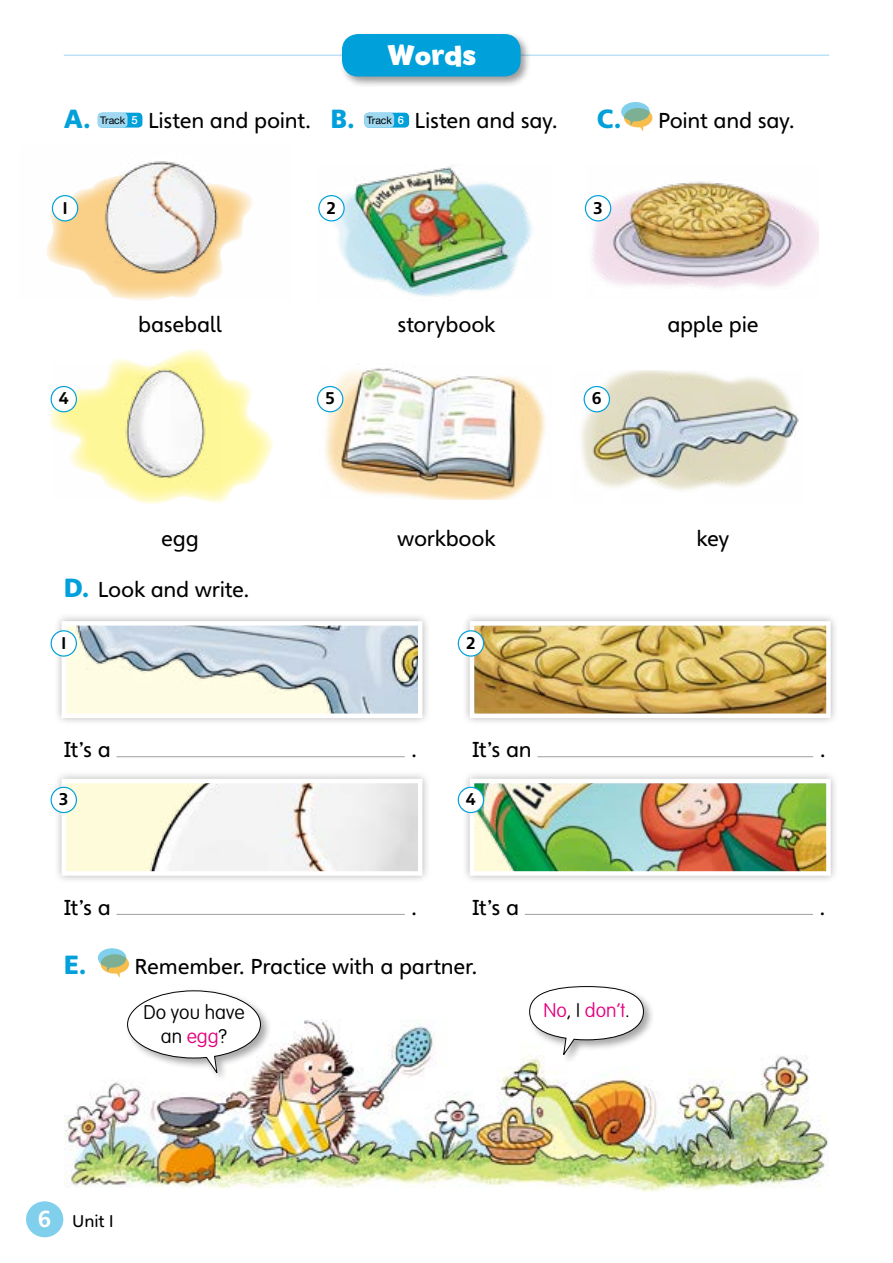
<style>
.page{position:relative;width:893px;height:1263px;background:#fff}
.page>*{position:absolute;margin:0;border:0;box-sizing:border-box;transform-origin:0 0}
.t1{font:700 30px "Billy";color:#fff}
.t2{font:900 25.5px "Heinemann";color:#00a0da}
.t3{font:21px "Heinemann";letter-spacing:-.015em;color:#000}
.t4{font:100 19.5px/23.4px "VAG Rounded Std";color:#000;text-align:center}
.t5{font:100 19.5px "VAG Rounded Std";color:#e4007f}
.t6{font:700 16.5px "Heinemann";color:#000}
.t7{font:16.5px "Heinemann";color:#000}
.s1{font-weight:900;font-size:25.5px;color:#00a0da}
.s2{color:#e4007f}
.s3{color:#000}
.s4{font-weight:700;font-size:22.5px;color:#fff}
</style>
<div class="page">
<div style="left:26px;top:1201px;width:37px;height:36px;background:#80cfec;border-radius:50%"></div>
<hr style="left:64px;top:55px;width:765px;height:1px;background:#bbe3f5">
<div style="left:340px;top:32px;width:192px;height:55px;background:#000;opacity:.4"></div>
<div style="left:343px;top:35px;width:177px;height:41px;background:#00a0da;border-radius:16px"></div>
<div style="left:342px;top:34px;width:179px;height:43px;border:1px solid #00a0da;border-radius:16px"></div>
<svg style="left:49px;top:349px;width:224px;height:155px"></svg>
<img style="left:51px;top:364px;width:170px;height:135px">
<img style="left:320px;top:366px;width:226px;height:133px">
<img style="left:581px;top:370px;width:218px;height:121px">
<div style="left:98px;top:113px;width:44px;height:15px;background:#00a0da;border-radius:4px"></div>
<div style="left:98px;top:113px;width:30px;height:15px;background:#9fd8f0;border-radius:4px"></div>
<div style="left:364px;top:113px;width:45px;height:15px;background:#00a0da;border-radius:4px"></div>
<div style="left:364px;top:113px;width:30px;height:15px;background:#9fd8f0;border-radius:4px"></div>
<svg style="left:621px;top:102px;width:31px;height:30px"></svg>
<svg style="left:98px;top:948px;width:31px;height:30px"></svg>
<img style="left:64px;top:1019px;width:765px;height:172px">
<div style="left:125px;top:988px;width:147px;height:95px;background:#000;opacity:.35"></div>
<svg style="left:127px;top:990px;width:134px;height:85px"></svg>
<div style="left:527px;top:984px;width:128px;height:81px;background:#000;opacity:.35"></div>
<svg style="left:529px;top:986px;width:115px;height:70px"></svg>
<hr style="left:117px;top:756px;width:288px;height:1px;background:#9fa0a0">
<div style="left:54px;top:613px;width:376px;height:113px;background:#000;opacity:.3"></div>
<img style="left:67px;top:626px;width:350px;height:87px">
<div style="left:62px;top:621px;width:360px;height:97px;border:4px solid #fff"></div>
<hr style="left:537px;top:756px;width:276px;height:1px;background:#9fa0a0">
<div style="left:462px;top:613px;width:377px;height:113px;background:#000;opacity:.3"></div>
<img style="left:475px;top:626px;width:351px;height:87px">
<div style="left:470px;top:621px;width:361px;height:97px;border:4px solid #fff"></div>
<hr style="left:117px;top:914px;width:288px;height:1px;background:#9fa0a0">
<div style="left:54px;top:771px;width:376px;height:112px;background:#000;opacity:.3"></div>
<img style="left:67px;top:784px;width:350px;height:87px">
<div style="left:62px;top:779px;width:360px;height:97px;border:4px solid #fff"></div>
<hr style="left:525px;top:914px;width:288px;height:1px;background:#9fa0a0">
<div style="left:462px;top:771px;width:377px;height:112px;background:#000;opacity:.3"></div>
<img style="left:475px;top:784px;width:351px;height:87px">
<div style="left:470px;top:779px;width:361px;height:97px;border:4px solid #fff"></div>
<div style="left:51px;top:386px;width:25px;height:26px;background:#fff;border-radius:50%"></div>
<div style="left:51px;top:386px;width:26px;height:26px;border:1px solid #00a0da;border-radius:50%"></div>
<div style="left:51px;top:631px;width:25px;height:25px;background:#fff;border-radius:50%"></div>
<div style="left:51px;top:630px;width:26px;height:27px;border:1px solid #00a0da;border-radius:50%"></div>
<div style="left:51px;top:787px;width:25px;height:25px;background:#fff;border-radius:50%"></div>
<div style="left:51px;top:787px;width:26px;height:26px;border:1px solid #00a0da;border-radius:50%"></div>
<div style="left:458px;top:631px;width:26px;height:25px;background:#fff;border-radius:50%"></div>
<div style="left:458px;top:630px;width:26px;height:27px;border:1px solid #00a0da;border-radius:50%"></div>
<div style="left:458px;top:787px;width:26px;height:25px;background:#fff;border-radius:50%"></div>
<div style="left:458px;top:787px;width:26px;height:26px;border:1px solid #00a0da;border-radius:50%"></div>
<div style="left:318px;top:386px;width:25px;height:26px;background:#fff;border-radius:50%"></div>
<div style="left:317px;top:386px;width:26px;height:26px;border:1px solid #00a0da;border-radius:50%"></div>
<div style="left:584px;top:386px;width:25px;height:26px;background:#fff;border-radius:50%"></div>
<div style="left:584px;top:386px;width:26px;height:26px;border:1px solid #00a0da;border-radius:50%"></div>
<img style="left:46px;top:160px;width:207px;height:140px">
<img style="left:586px;top:181px;width:232px;height:107px">
<img style="left:318px;top:164px;width:214px;height:133px">
<div style="left:52px;top:196px;width:26px;height:25px;background:#fff;border-radius:50%"></div>
<div style="left:52px;top:195px;width:26px;height:26px;border:1px solid #00a0da;border-radius:50%"></div>
<div style="left:319px;top:196px;width:25px;height:25px;background:#fff;border-radius:50%"></div>
<div style="left:318px;top:195px;width:27px;height:26px;border:1px solid #00a0da;border-radius:50%"></div>
<div style="left:585px;top:196px;width:26px;height:25px;background:#fff;border-radius:50%"></div>
<div style="left:585px;top:195px;width:26px;height:26px;border:1px solid #00a0da;border-radius:50%"></div>
<h1 class="t1" style="left:388px;top:38px;width:90px">Words</h1>
<p class="t2" style="left:64px;top:102px;width:29px">A.</p>
<p class="t3" style="left:100px;top:107px;width:256px"><sup>Track</sup> <sup>5</sup> Listen and point. <span class="s1">B.</span></p>
<p class="t3" style="left:367px;top:107px;width:193px"><sup>Track</sup> <sup>6</sup> Listen and say.</p>
<p class="t3" style="left:597px;top:107px;width:199px"><span class="s1">C.</span> Point and say.</p>
<p class="t6" style="left:62px;top:197px;width:7px">1</p>
<p class="t6" style="left:327px;top:197px;width:11px">2</p>
<p class="t6" style="left:594px;top:197px;width:11px">3</p>
<p class="t6" style="left:59px;top:388px;width:12px">4</p>
<p class="t3" style="left:138px;top:311px;width:85px">baseball</p>
<p class="t3" style="left:397px;top:311px;width:99px">storybook</p>
<p class="t3" style="left:667px;top:311px;width:93px">apple pie</p>
<p class="t6" style="left:325px;top:388px;width:11px">5</p>
<p class="t6" style="left:592px;top:388px;width:11px">6</p>
<p class="t3" style="left:161px;top:525px;width:39px">egg</p>
<p class="t3" style="left:397px;top:525px;width:100px">workbook</p>
<p class="t3" style="left:697px;top:525px;width:34px">key</p>
<p class="t3" style="left:64px;top:576px;width:187px"><span class="s1">D.</span> Look and write.</p>
<p class="t6" style="left:61px;top:633px;width:7px">1</p>
<p class="t6" style="left:466px;top:633px;width:11px">2</p>
<p class="t3" style="left:64px;top:737px;width:49px">It’s a</p>
<p class="t3" style="left:411px;top:737px;width:7px">.</p>
<p class="t3" style="left:472px;top:737px;width:61px">It’s an</p>
<p class="t6" style="left:59px;top:789px;width:11px">3</p>
<p class="t6" style="left:466px;top:789px;width:12px">4</p>
<p class="t3" style="left:64px;top:894px;width:49px">It’s a</p>
<p class="t3" style="left:411px;top:894px;width:7px">.</p>
<p class="t3" style="left:472px;top:894px;width:49px">It’s a</p>
<p class="t3" style="left:64px;top:953px;width:415px"><span class="s1">E.</span> Remember. Practice with a partner.</p>
<p class="t4" style="left:144px;top:1001px;width:103px">Do you have an <span class="s2">egg</span>?</p>
<p class="t5" style="left:543px;top:999px;width:88px">No<span class="s3">, I</span> don’t<span class="s3">.</span></p>
<p class="t3" style="left:820px;top:737px;width:7px">.</p>
<p class="t3" style="left:819px;top:894px;width:7px">.</p>
<p class="t7" style="left:38px;top:1211px;width:78px"><span class="s4">6</span> Unit 1</p>
</div>
